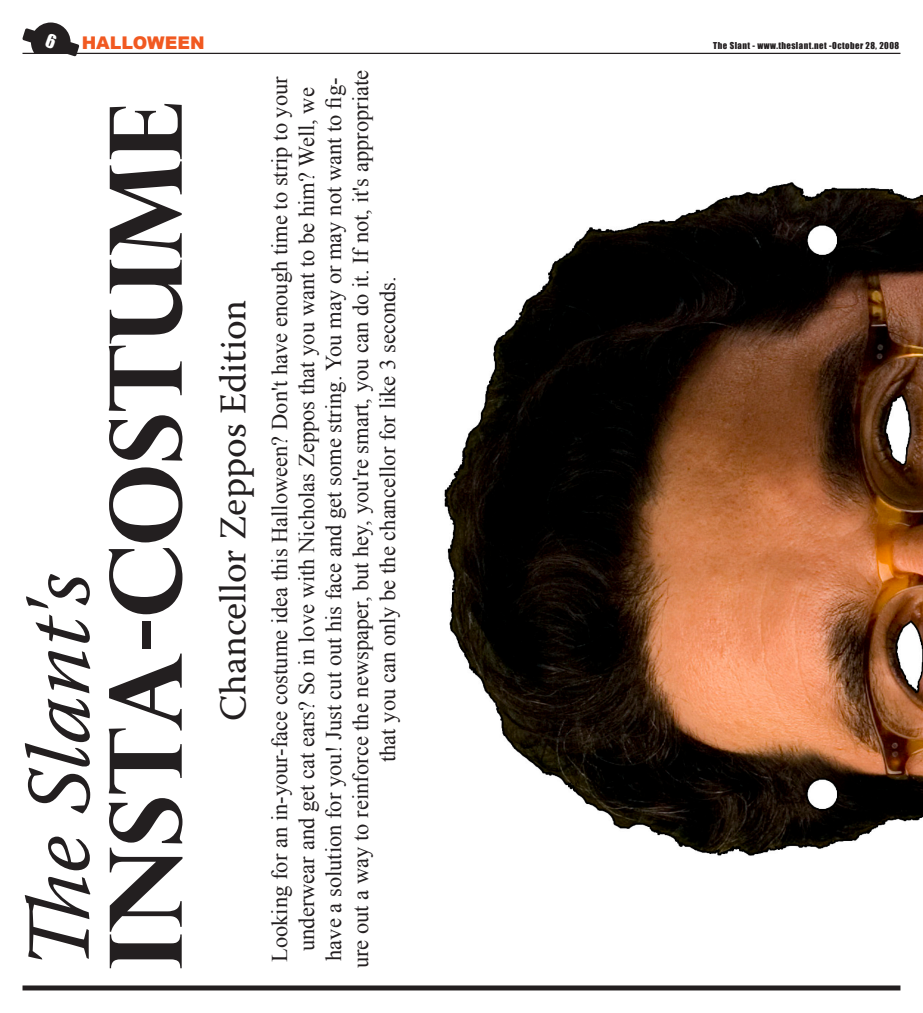
<style>
.page{position:relative;width:923px;height:1013px;background:#fff}
.page>*{position:absolute;margin:0;border:0;box-sizing:border-box;transform-origin:0 0}
.t1{font:700 100px "Perpetua Titling";color:#231f20}
.t2{font:italic 90px "Warnock Pro";color:#231f20}
.t3{font:37.5px "Warnock Pro";color:#231f20}
.t4{font:22.5px/27px "Times New Roman";color:#231f20;text-align:center}
.t5{font:900 17.5px "Arial";color:#f15921}
.t6{font:8.75px "Impact";letter-spacing:.05em;color:#231f20}
</style>
<div class="page">
<hr style="left:22px;top:53px;width:878px;height:1px;background:#231f20">
<div style="left:22px;top:985px;width:878px;height:5px;background:#231f20"></div>
<img style="left:444px;top:182px;width:478px;height:674px">
<svg style="left:22px;top:23px;width:58px;height:34px"></svg>
<p class="t5" style="left:82px;top:33px;width:124px">HALLOWEEN</p>
<p class="t6" style="left:713px;top:40px;width:187px">The Slant - www.theslant.net -October 28, 2008</p>
<h2 class="t2" style="left:5px;top:969px;width:399px;rotate:-90deg">The Slant's</h2>
<h1 class="t1" style="left:84px;top:969px;width:868px;rotate:-90deg">Insta-Costume</h1>
<h3 class="t3" style="left:211px;top:721px;width:423px;rotate:-90deg">Chancellor Zeppos Edition</h3>
<p class="t4" style="left:266px;top:968px;width:899px;rotate:-90deg">Looking for an in-your-face costume idea this Halloween? Don't have enough time to strip to your underwear and get cat ears? So in love with Nicholas Zeppos that you want to be him? Well, we have a solution for you! Just cut out his face and get some string. You may or may not want to fig&shy;ure out a way to reinforce the newspaper, but hey, you're smart, you can do it. If not, it's appropriate that you can only be the chancellor for like 3 seconds.</p>
</div>
